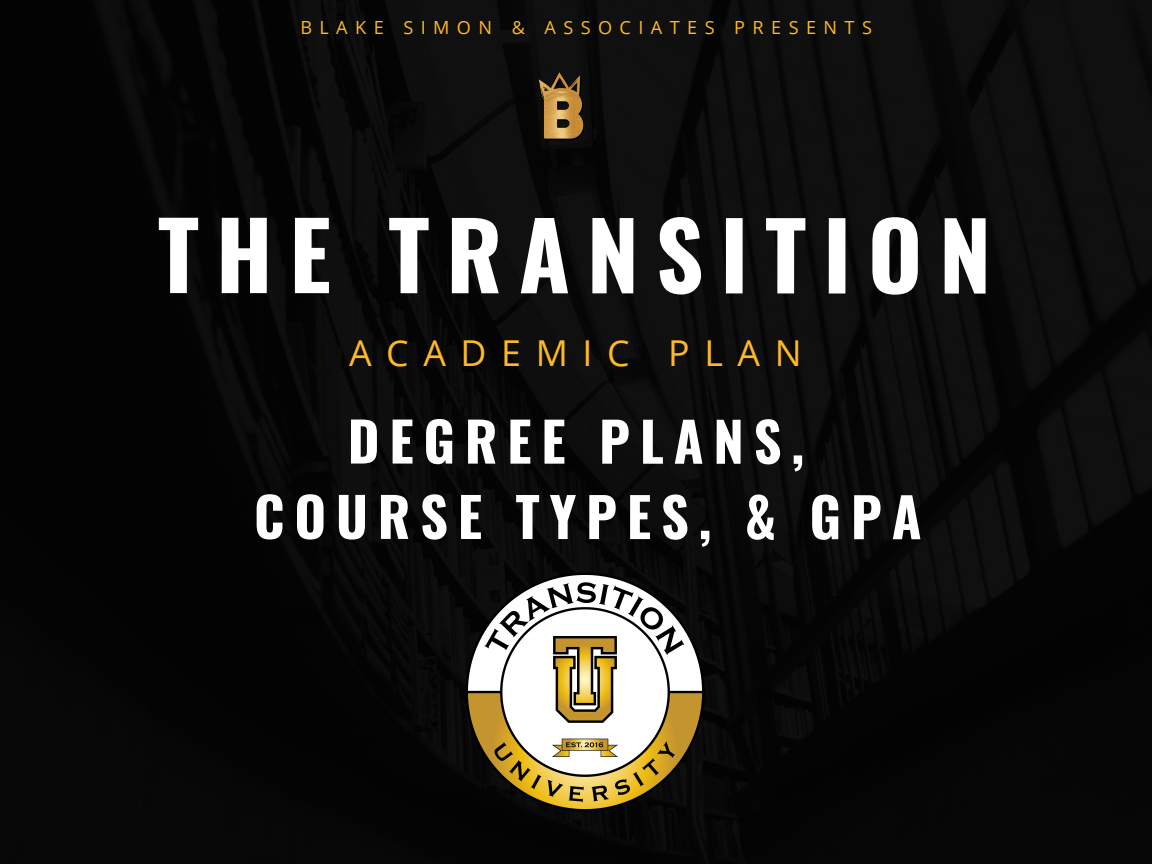
<style>
.page{position:relative;width:1152px;height:864px;background:#fff}
.page>*{position:absolute;margin:0;border:0;box-sizing:border-box;transform-origin:0 0}
.t1{font:700 93px "Oswald";letter-spacing:.18em;color:#fff}
.t2{font:700 54.3px/75.3px "Oswald";letter-spacing:.18em;color:#fff;text-align:center}
.t3{font:35.7px "Open Sans";letter-spacing:.41em;color:#ffb926}
.t4{font:18.15px "Open Sans";letter-spacing:.41em;color:#ffb926}
</style>
<div class="page">
<img style="left:0;top:0;width:1152px;height:864px">
<img style="left:457px;top:565px;width:256px;height:255px">
<img style="left:510px;top:57px;width:109px;height:107px">
<p class="t4" style="left:300px;top:14px;width:573px">BLAKE SIMON &amp; ASSOCIATES PRESENTS</p>
<h1 class="t1" style="left:158px;top:182px;width:835px">THE TRANSITION</h1>
<h3 class="t3" style="left:349px;top:328px;width:454px">ACADEMIC PLAN</h3>
<h2 class="t2" style="left:254px;top:401px;width:669px">DEGREE PLANS,<br>COURSE TYPES, &amp; GPA</h2>
</div>
